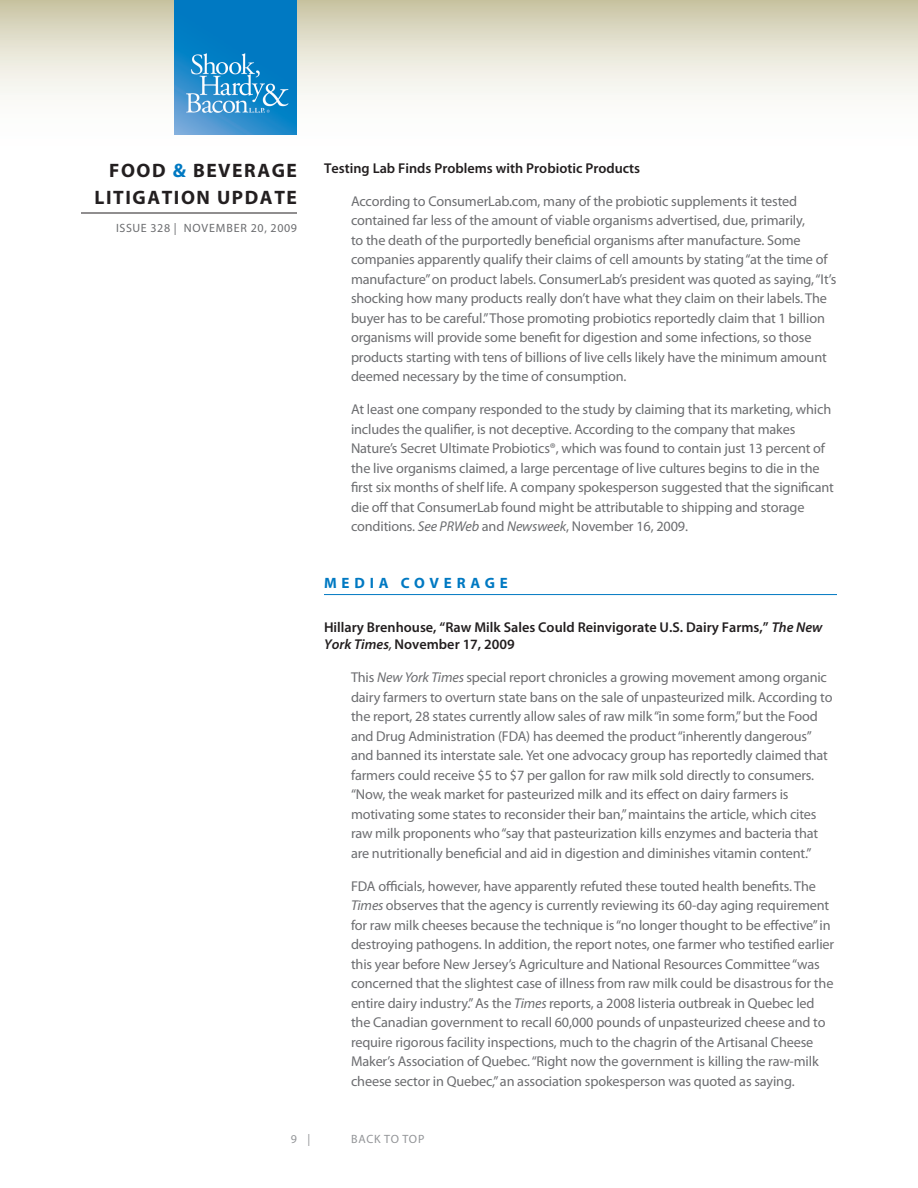
<style>
.page{position:relative;width:918px;height:1188px;background:#fff}
.page>*{position:absolute;margin:0;border:0;box-sizing:border-box;transform-origin:0 0}
.t1{font:700 19.5px/27px "Myriad Pro";letter-spacing:.08em;color:#231f20;text-align:right}
.Head{font:700 15px "Myriad Pro";letter-spacing:.32em;color:#0079c2}
.Body{font:14.25px/19.5px "Myriad Pro";letter-spacing:-.01em;color:#6c6d70}
.Subhead{font:600 14.25px/17.1px "Myriad Pro";color:#231f20}
.t2{font:12px "Myriad Pro";letter-spacing:.05em;color:#6c6d70}
.t3{font:12px "Myriad Pro";letter-spacing:.06em;color:#939598}
.s1{color:#0079c2}
.s2{font-style:italic}
.s3{font-weight:400;font-style:italic}
</style>
<div class="page">
<svg style="left:0;top:0;width:918px;height:135px"></svg>
<hr style="left:81px;top:213px;width:216px;height:1px;background:#231f20">
<img style="left:175px;top:0;width:122px;height:135px">
<hr style="left:324px;top:594px;width:513px;height:1px;background:#0079c2">
<h1 class="t1" style="left:94px;top:156px;width:204px">FOOD <span class="s1">&amp;</span> BEVERAGE<br>LITIGATION UPDATE</h1>
<p class="t2" style="left:116px;top:221px;width:182px">ISSUE 328 | NOVEMBER 20, 2009</p>
<p class="Subhead" style="left:324px;top:159px;width:318px">Testing Lab Finds Problems with Probiotic Products</p>
<p class="Body" style="left:351px;top:191px;width:487px">According to ConsumerLab.com, many of the probiotic supplements it tested contained far less of the amount of viable organisms advertised, due, primarily,<br>to the death of the purportedly beneficial organisms after manufacture. Some companies apparently qualify their claims of cell amounts by stating “at the time of manufacture” on product labels. ConsumerLab’s president was quoted as saying, “It’s shocking how many products really don’t have what they claim on their labels. The buyer has to be careful.” Those promoting probiotics reportedly claim that 1 billion organisms will provide some benefit for digestion and some infections, so those products starting with tens of billions of live cells likely have the minimum amount deemed necessary by the time of consumption.</p>
<p class="Body" style="left:351px;top:399px;width:485px">At least one company responded to the study by claiming that its marketing, which includes the qualifier, is not deceptive. According to the company that makes Nature’s Secret Ultimate Probiotics®, which was found to contain just 13 percent of the live organisms claimed, a large percentage of live cultures begins to die in the first six months of shelf life. A company spokesperson suggested that the significant die off that ConsumerLab found might be attributable to shipping and storage conditions. <span class="s2">See PRWeb</span> and <span class="s2">Newsweek</span>, November 16, 2009.</p>
<p class="Head" style="left:324px;top:573px;width:185px">MEDIA COVERAGE</p>
<p class="Subhead" style="left:324px;top:619px;width:500px">Hillary Brenhouse, “Raw Milk Sales Could Reinvigorate U.S. Dairy Farms,” <span class="s2">The New<br>York Times</span><span class="s3">,</span> November 17, 2009</p>
<p class="Body" style="left:351px;top:668px;width:483px">This <span class="s2">New York Times</span> special report chronicles a growing movement among organic dairy farmers to overturn state bans on the sale of unpasteurized milk. According to the report, 28 states currently allow sales of raw milk “in some form,” but the Food and Drug Administration (FDA) has deemed the product “inherently dangerous” and banned its interstate sale<span class="s2">.</span> Yet one advocacy group has reportedly claimed that farmers could receive $5 to $7 per gallon for raw milk sold directly to consumers. “Now, the weak market for pasteurized milk and its effect on dairy farmers is motivating some states to reconsider their ban,” maintains the article, which cites raw milk proponents who “say that pasteurization kills enzymes and bacteria that are nutritionally beneficial and aid in digestion and diminishes vitamin content.”</p>
<p class="Body" style="left:351px;top:876px;width:485px">FDA officials, however, have apparently refuted these touted health benefits. The <span class="s2">Times</span> observes that the agency is currently reviewing its 60-day aging requirement for raw milk cheeses because the technique is “no longer thought to be effective” in destroying pathogens. In addition, the report notes, one farmer who testified earlier this year before New Jersey’s Agriculture and National Resources Committee “was concerned that the slightest case of illness from raw milk could be disastrous for the entire dairy industry.” As the <span class="s2">Times</span> reports, a 2008 listeria outbreak in Quebec led the Canadian government to recall 60,000 pounds of unpasteurized cheese and to require rigorous facility inspections, much to the chagrin of the Artisanal Cheese Maker’s Association of Quebec. “Right now the government is killing the raw-milk cheese sector in Quebec,” an association spokesperson was quoted as saying.</p>
<p class="t3" style="left:291px;top:1132px;width:21px">9 |</p>
<p class="t3" style="left:351px;top:1132px;width:75px">BACK TO TOP</p>
</div>
